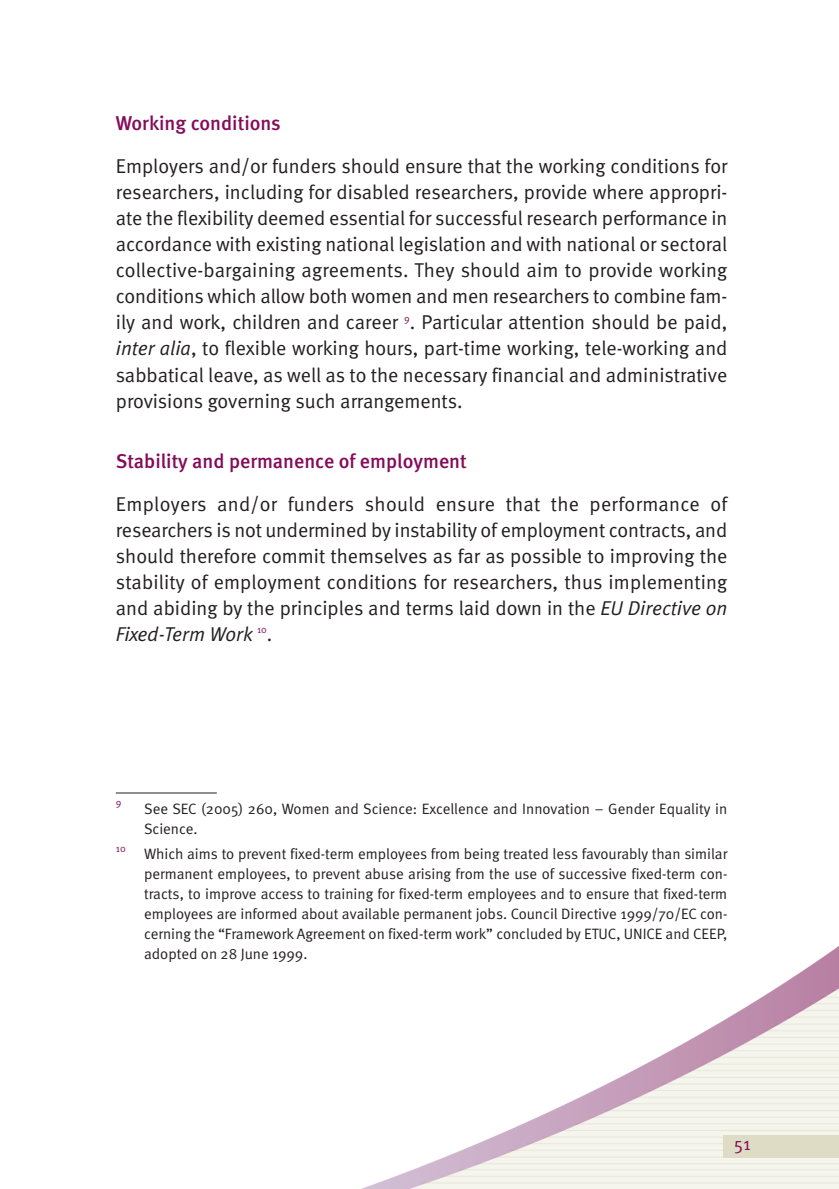
<style>
.page{position:relative;width:839px;height:1189px;background:#fff}
.page>*{position:absolute;margin:0;border:0;box-sizing:border-box;transform-origin:0 0}
.t1{font:20px/26px "Meta Normal";color:#231f20;text-align:justify}
.t2{font:500 20px "Meta";color:#840c5a}
.t3{font:18px "Meta Normal";color:#840c5a}
.t4{font:15px/20px "Meta Normal";color:#231f20}
.t5{font:10px "Meta Normal";color:#840c5a}
.s1{font-style:italic}
</style>
<div class="page">
<svg style="left:115px;top:792px;width:724px;height:396px"></svg>
<p class="t2" style="left:116px;top:116px;width:166px">Working conditions</p>
<p class="t1" style="left:116px;top:155px;width:613px">Employers and/or funders should ensure that the working conditions for researchers, including for disabled researchers, provide where appropri&shy;ate the flexibility deemed essential for successful research performance in accordance with existing national legislation and with national or sectoral collective-bargaining agreements. They should aim to provide working conditions which allow both women and men researchers to combine fam&shy;ily and work, children and career <sup>9</sup>. Particular attention should be paid, <span class="s1">inter alia</span>, to flexible working hours, part-time working, tele-working and sabbatical leave, as well as to the necessary financial and administrative provisions governing such arrangements.</p>
<p class="t2" style="left:116px;top:453px;width:352px">Stability and permanence of employment</p>
<p class="t1" style="left:116px;top:492px;width:613px">Employers and/or funders should ensure that the performance of researchers is not undermined by instability of employment contracts, and should therefore commit themselves as far as possible to improving the stability of employment conditions for researchers, thus implementing and abiding by the principles and terms laid down in the <span class="s1">EU Directive on Fixed-Term Work</span> <sup>10</sup>.</p>
<p class="t5" style="left:116px;top:798px;width:7px">9</p>
<p class="t4" style="left:144px;top:799px;width:584px">See SEC (2005) 260, Women and Science: Excellence and Innovation – Gender Equality in<br>Science.</p>
<p class="t5" style="left:116px;top:844px;width:11px">10</p>
<p class="t4" style="left:144px;top:845px;width:584px;text-align:justify">Which aims to prevent fixed-term employees from being treated less favourably than similar permanent employees, to prevent abuse arising from the use of successive fixed-term con&shy;tracts, to improve access to training for fixed-term employees and to ensure that fixed-term employees are informed about available permanent jobs. Council Directive 1999/70/EC con&shy;cerning the “Framework Agreement on fixed-term work” concluded by ETUC, UNICE and CEEP, adopted on 28 June 1999.</p>
<p class="t3" style="left:734px;top:1137px;width:18px">51</p>
</div>
